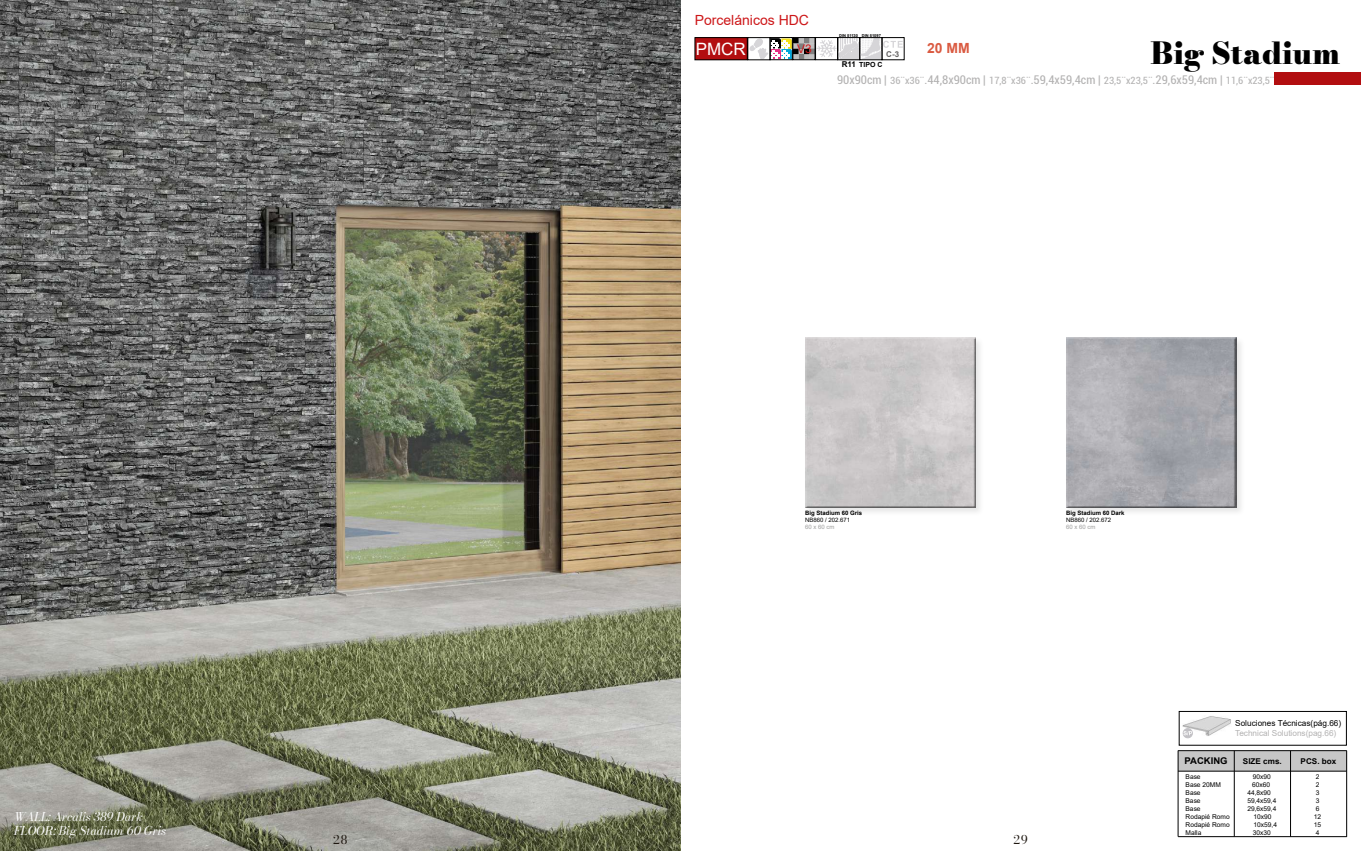
<style>
.page{position:relative;width:1361px;height:851px;background:#fff}
.page>*{position:absolute;margin:0;border:0;box-sizing:border-box;transform-origin:0 0}
.t1{font:30px "Bodoni Moda";color:#000}
.t2{font:17px "Arial";color:#fff}
.t3{font:14px "Arial";color:#cd1719}
.t4{font:700 14px "Arial";color:#da5b42}
.t5{font:condensed 12px "Roboto";color:#b3b2b2}
.t6{font:italic 12px/14.4px "Bodoni Moda";color:#fff}
.t7{font:12px "Bodoni Moda";color:#1d160f}
.t8{font:12px "Arial";color:#cd1719}
.t9{font:700 9.3px "Arial";color:#000}
.t10{font:8.2px "Arial";color:#000}
.t11{font:8.2px "Arial";color:#b3b2b2}
.t12{font:700 8px "Arial";color:#000}
.t13{font:700 8px "Arial";color:#646363}
.t14{font:700 7.9px "Arial";color:#000}
.t15{font:700 7px "Arial";color:#000}
.t16{font:6.6px "Arial";color:#000}
.t17{font:700 6px "Arial";color:#000}
.t18{font:6px "Arial";color:#000}
.t19{font:6px "Arial";color:#9d9d9c}
.t20{font:700 4px "Arial";color:#000}
.s1{font-size:10px}
</style>
<div class="page">
<img style="left:0;top:0;width:680px;height:850px">
<div style="left:837px;top:37px;width:23px;height:23px;border:1px solid #000"></div>
<div style="left:882px;top:37px;width:22px;height:23px;border:1px solid #000"></div>
<div style="left:859px;top:37px;width:23px;height:23px;border:1px solid #000"></div>
<div style="left:1178px;top:750px;width:168px;height:62px;background:#c6c6c6"></div>
<div style="left:1178px;top:771px;width:168px;height:49px;background:#fff"></div>
<hr style="left:1234px;top:750px;width:1px;height:86px;background:#000">
<hr style="left:1178px;top:750px;width:1px;height:86px;background:#000">
<hr style="left:1290px;top:750px;width:1px;height:86px;background:#000">
<hr style="left:1346px;top:750px;width:1px;height:86px;background:#000">
<hr style="left:1178px;top:770px;width:168px;height:1px;background:#000">
<hr style="left:1178px;top:750px;width:168px;height:1px;background:#000">
<hr style="left:1178px;top:836px;width:168px;height:1px;background:#000">
<div style="left:1274px;top:73px;width:87px;height:12px;background:#b20e10"></div>
<div style="left:695px;top:38px;width:52px;height:22px;background:#b20e10"></div>
<div style="left:694px;top:37px;width:53px;height:23px;border:1px solid #000"></div>
<div style="left:770px;top:37px;width:22px;height:23px;border:1px solid #000"></div>
<div style="left:815px;top:37px;width:23px;height:23px;border:1px solid #000"></div>
<div style="left:792px;top:37px;width:23px;height:23px;border:1px solid #000"></div>
<svg style="left:749px;top:38px;width:154px;height:23px"></svg>
<div style="left:747px;top:37px;width:23px;height:23px;border:1px solid #000"></div>
<div style="left:804px;top:336px;width:181px;height:181px;background:#f6f6f6"></div>
<div style="left:803px;top:335px;width:175px;height:174px;background:#000;opacity:.5"></div>
<div style="left:1064px;top:336px;width:181px;height:181px;background:#f6f6f6"></div>
<div style="left:1064px;top:335px;width:175px;height:174px;background:#000;opacity:.5"></div>
<img style="left:1183px;top:716px;width:48px;height:20px">
<div style="left:1183px;top:728px;width:9px;height:9px;background:#c2c1c5;border-radius:50%"></div>
<div style="left:1183px;top:728px;width:9px;height:10px;border:1px solid #c2c1c5;border-radius:50%"></div>
<svg style="left:1183px;top:731px;width:9px;height:4px"></svg>
<div style="left:1179px;top:711px;width:167px;height:34px;border:1px solid #000"></div>
<h3 class="t3" style="left:694px;top:11px;width:116px">Porcelánicos HDC</h3>
<h2 class="t2" style="left:696px;top:37px;width:52px">PMCR</h2>
<h3 class="t8" style="left:797px;top:40px;width:16px">V3</h3>
<p class="t20" style="left:839px;top:33px;width:20px">DIN 51130</p>
<p class="t12" style="left:842px;top:58px;width:16px">R11</p>
<p class="t20" style="left:862px;top:33px;width:21px">DIN 51097</p>
<p class="t15" style="left:859px;top:59px;width:25px">TIPO C</p>
<h1 class="t1" style="left:1150px;top:32px;width:191px">Big Stadium</h1>
<h3 class="t5" style="left:837px;top:71px;width:439px">90x90cm | <span class="s1">36¨x36¨</span>.44,8x90cm | <span class="s1">17,8¨x36¨</span>.59,4x59,4cm | <span class="s1">23,5¨x23,5¨</span>.29,6x59,4cm | <span class="s1">11,6¨x23,5¨</span></h3>
<h3 class="t4" style="left:927px;top:38px;width:44px">20 MM</h3>
<p class="t13" style="left:886px;top:49px;width:14px">C-3</p>
<h3 class="t6" style="left:14px;top:809px;width:153px">WALL: Arcalis 389 Dark<br>FLOOR: Big Stadium 60 Gris</h3>
<p class="t17" style="left:805px;top:509px;width:59px">Big Stadium 60 Gris</p>
<p class="t18" style="left:805px;top:516px;width:47px">NB860 / 202.671</p>
<p class="t19" style="left:805px;top:523px;width:31px">60 x 60 cm</p>
<p class="t17" style="left:1066px;top:509px;width:60px">Big Stadium 60 Dark</p>
<p class="t18" style="left:1066px;top:516px;width:47px">NB860 / 202.672</p>
<p class="t19" style="left:1066px;top:523px;width:31px">60 x 60 cm</p>
<h3 class="t7" style="left:333px;top:831px;width:16px">28</h3>
<h3 class="t7" style="left:1013px;top:831px;width:16px">29</h3>
<p class="t10" style="left:1235px;top:717px;width:107px">Soluciones Técnicas(pág.66)</p>
<p class="t11" style="left:1235px;top:727px;width:103px">Technical Solutions(pag.66)</p>
<h3 class="t9" style="left:1184px;top:754px;width:45px">PACKING</h3>
<p class="t14" style="left:1243px;top:755px;width:40px">SIZE cms.</p>
<p class="t14" style="left:1300px;top:755px;width:37px">PCS. box</p>
<p class="t16" style="left:1185px;top:772px;width:17px">Base</p>
<p class="t16" style="left:1253px;top:772px;width:20px">90x90</p>
<p class="t16" style="left:1315px;top:772px;width:5px">2</p>
<p class="t16" style="left:1185px;top:780px;width:37px">Base 20MM</p>
<p class="t16" style="left:1252px;top:780px;width:20px">60x60</p>
<p class="t16" style="left:1315px;top:780px;width:5px">2</p>
<p class="t16" style="left:1185px;top:787px;width:17px">Base</p>
<p class="t16" style="left:1247px;top:787px;width:25px">44,8x90</p>
<p class="t16" style="left:1315px;top:787px;width:5px">3</p>
<p class="t16" style="left:1185px;top:795px;width:17px">Base</p>
<p class="t16" style="left:1247px;top:795px;width:31px">59,4x59,4</p>
<p class="t16" style="left:1315px;top:795px;width:5px">3</p>
<p class="t16" style="left:1185px;top:803px;width:17px">Base</p>
<p class="t16" style="left:1247px;top:803px;width:31px">29,6x59,4</p>
<p class="t16" style="left:1315px;top:803px;width:5px">6</p>
<p class="t16" style="left:1185px;top:811px;width:46px">Rodapié Romo</p>
<p class="t16" style="left:1253px;top:811px;width:20px">10x90</p>
<p class="t16" style="left:1313px;top:811px;width:9px">12</p>
<p class="t16" style="left:1185px;top:819px;width:46px">Rodapié Romo</p>
<p class="t16" style="left:1253px;top:819px;width:25px">10x59,4</p>
<p class="t16" style="left:1313px;top:819px;width:9px">15</p>
<p class="t16" style="left:1185px;top:827px;width:17px">Malla</p>
<p class="t16" style="left:1253px;top:827px;width:20px">30x30</p>
<p class="t16" style="left:1315px;top:827px;width:5px">4</p>
</div>
